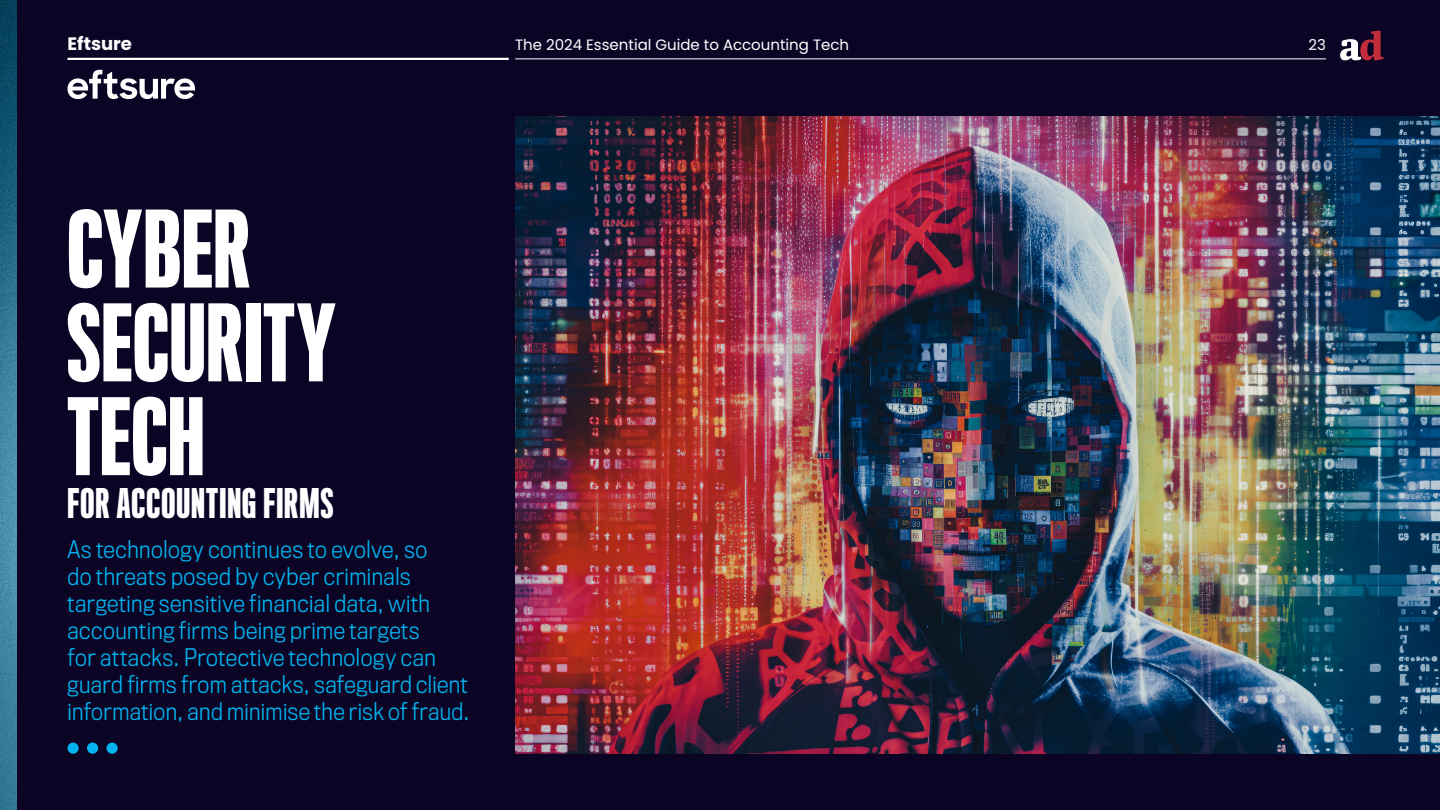
<style>
.page{position:relative;width:1440px;height:810px;background:#0b0424}
.page>*{position:absolute;margin:0;border:0;box-sizing:border-box;transform-origin:0 0}
.t1{font:500 97.5px/93.8px "Titling Gothic FB Skyline";letter-spacing:.015em;color:#fff}
.t2{font:500 37.5px "Titling Gothic FB Skyline";letter-spacing:.035em;color:#fff}
.t3{font:300 22.5px/27px "Titling Gothic FB Narrow";letter-spacing:.02em;color:#01b3ef}
.t4{font:700 18px "Poppins";color:#fff}
.t5{font:15px "Poppins";color:#fff}
</style>
<div class="page">
<hr style="left:515px;top:58px;width:811px;height:1px;background:#fff">
<svg style="left:1340px;top:31px;width:43px;height:30px"></svg>
<img style="left:515px;top:116px;width:925px;height:638px">
<div style="left:68px;top:743px;width:11px;height:11px;background:#01b3ef;border-radius:6px"></div>
<div style="left:87px;top:743px;width:11px;height:11px;background:#01b3ef;border-radius:6px"></div>
<div style="left:107px;top:743px;width:11px;height:11px;background:#01b3ef;border-radius:6px"></div>
<img style="left:0;top:0;width:16px;height:810px">
<svg style="left:68px;top:70px;width:127px;height:29px"></svg>
<hr style="left:68px;top:58px;width:441px;height:2px;background:#fff">
<p class="t4" style="left:68px;top:33px;width:66px">Eftsure</p>
<p class="t5" style="left:515px;top:36px;width:335px">The 2024 Essential Guide to Accounting Tech</p>
<p class="t5" style="left:1309px;top:36px;width:19px">23</p>
<h1 class="t1" style="left:68px;top:206px;width:270px">CYBER<br>SECURITY<br>TECH</h1>
<h2 class="t2" style="left:68px;top:482px;width:267px">FOR ACCOUNTING FIRMS</h2>
<p class="t3" style="left:68px;top:537px;width:404px">As technology continues to evolve, so<br>do threats posed by cyber criminals targeting sensitive financial data, with accounting firms being prime targets<br>for attacks. Protective technology can guard firms from attacks, safeguard client information, and minimise the risk of fraud.</p>
</div>
